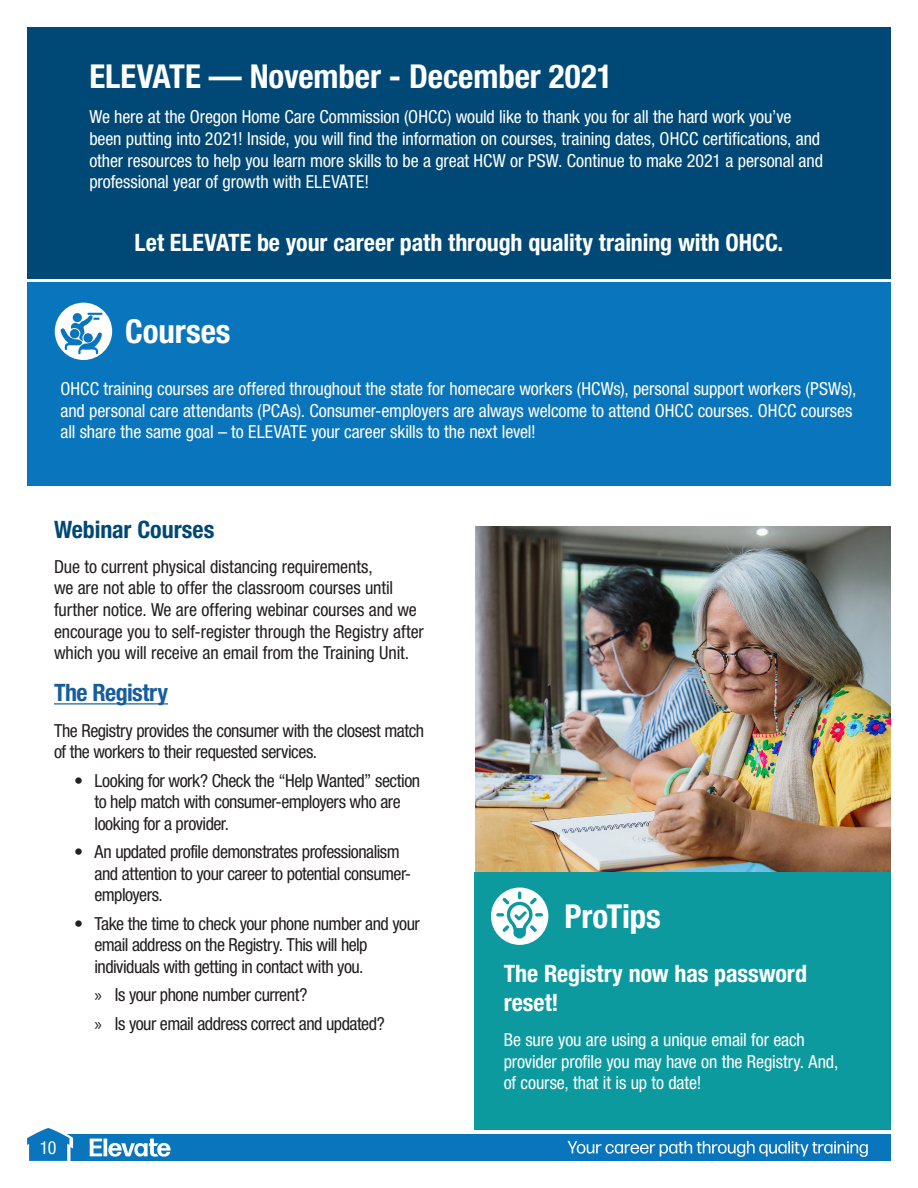
<style>
.page{position:relative;width:918px;height:1188px;background:#fff}
.page>*{position:absolute;margin:0;border:0;box-sizing:border-box;transform-origin:0 0}
.t1{font:700 condensed 33px "Helvetica Neue LT Std";letter-spacing:-.005em;color:#fff}
.t2{font:700 condensed 24px/28.8px "Helvetica Neue LT Std";color:#fff}
.t3{font:700 condensed 24px "Helvetica Neue LT Std";letter-spacing:-.005em;color:#004875}
.t4{font:700 condensed 24px "Helvetica Neue LT Std";letter-spacing:-.02em;color:#175d9e}
.Body{font:condensed 18px/21.6px "Helvetica Neue LT Std";letter-spacing:-.005em;color:#fff}
.Body-2{font:condensed 18px/21.6px "Helvetica Neue LT Std";letter-spacing:-.025em;color:#231f20}
.Body-3{font:condensed 18px/21.6px "Helvetica Neue LT Std";letter-spacing:-.005em;color:#231f20}
.s1{font-family:"Myriad Pro";font-stretch:normal}
</style>
<div class="page">
<div style="left:27px;top:27px;width:864px;height:252px;background:#004875"></div>
<div style="left:27px;top:283px;width:864px;height:203px;background:#0975bc"></div>
<svg style="left:54px;top:301px;width:59px;height:60px"></svg>
<div style="left:52px;top:300px;width:63px;height:62px;border:2px solid #0975bc;border-radius:50%"></div>
<svg style="left:60px;top:313px;width:42px;height:41px"></svg>
<hr style="left:54px;top:703px;width:114px;height:1px;background:#175d9e">
<img style="left:475px;top:526px;width:416px;height:346px">
<div style="left:474px;top:872px;width:417px;height:257px;background:#0c9a9f"></div>
<svg style="left:490px;top:886px;width:60px;height:60px"></svg>
<div style="left:489px;top:885px;width:62px;height:62px;border:2px solid #0c9a9f;border-radius:50%"></div>
<svg style="left:496px;top:891px;width:47px;height:48px"></svg>
<div style="left:48px;top:1134px;width:843px;height:27px;background:#0975bc"></div>
<svg style="left:27px;top:1128px;width:46px;height:33px"></svg>
<svg style="left:90px;top:1139px;width:12px;height:17px"></svg>
<svg style="left:103px;top:1139px;width:4px;height:17px"></svg>
<svg style="left:108px;top:1139px;width:63px;height:18px"></svg>
<svg style="left:567px;top:1141px;width:301px;height:16px"></svg>
<p class="t1" style="left:89px;top:57px;width:525px">ELEVATE — November - December 2021</p>
<p class="Body" style="left:89px;top:106px;width:735px">We here at the Oregon Home Care Commission (OHCC) would like to thank you for all the hard work you’ve been putting into 2021! Inside, you will find the information on courses, training dates, OHCC certifications, and other resources to help you learn more skills to be a great HCW or PSW. Continue to make 2021 a personal and professional year of growth with ELEVATE!</p>
<p class="t2" style="left:135px;top:228px;width:650px">Let ELEVATE be your career path through quality training with OHCC.</p>
<p class="t1" style="left:125px;top:312px;width:107px">Courses</p>
<p class="Body" style="left:60px;top:378px;width:797px">OHCC training courses are offered throughout the state for homecare workers (HCWs), personal support workers (PSWs), and personal care attendants (PCAs). Consumer-employers are always welcome to attend OHCC courses. OHCC courses all share the same goal – to ELEVATE your career skills to the next level!</p>
<p class="t3" style="left:54px;top:515px;width:162px">Webinar Courses</p>
<p class="Body-3" style="left:54px;top:556px;width:371px">Due to current physical distancing requirements,<br>we are not able to offer the classroom courses until further notice. We are offering webinar courses and we encourage you to self-register through the Registry after which you will receive an email from the Training Unit.</p>
<p class="t4" style="left:54px;top:678px;width:115px">The Registry</p>
<p class="Body-2" style="left:54px;top:719px;width:372px">The Registry provides the consumer with the closest match of the workers to their requested services.</p>
<p class="Body-2" style="left:94px;top:769px;width:327px;text-indent:-20px">• Looking for work? Check the “Help Wanted” section to help match with consumer-employers who are looking for a provider.</p>
<p class="Body-2" style="left:94px;top:841px;width:318px;text-indent:-20px">• An updated profile demonstrates professionalism and attention to your career to potential consumer&shy;employers.</p>
<p class="Body-2" style="left:94px;top:912px;width:327px;text-indent:-20px">• Take the time to check your phone number and your email address on the Registry. This will help individuals with getting in contact with you.</p>
<p class="Body-2" style="left:94px;top:984px;width:214px"><span class="s1">»</span> Is your phone number current?</p>
<p class="Body-2" style="left:94px;top:1012px;width:292px"><span class="s1">»</span> Is your email address correct and updated?</p>
<p class="Body" style="left:40px;top:1137px;width:18px">10</p>
<p class="t1" style="left:565px;top:896px;width:98px">ProTips</p>
<h2 class="t2" style="left:504px;top:959px;width:305px">The Registry now has password reset!</h2>
<p class="Body" style="left:504px;top:1029px;width:336px">Be sure you are using a unique email for each provider profile you may have on the Registry. And, of course, that it is up to date!</p>
</div>
